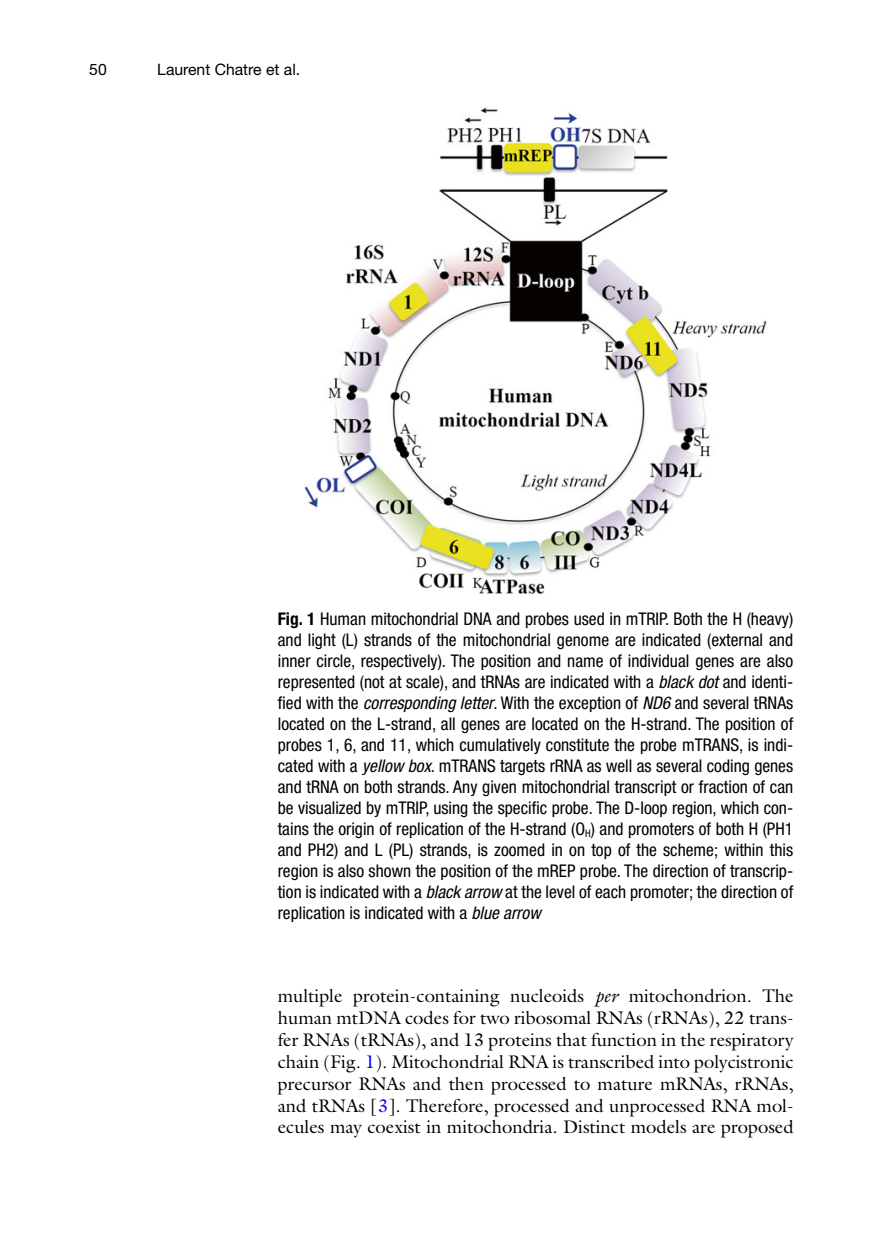
<style>
.page{position:relative;width:883px;height:1260px;background:#fff}
.page>*{position:absolute;margin:0;border:0;box-sizing:border-box;transform-origin:0 0}
.t1{font:18.38px/21.9px "Jkqkhd Galliard";color:#000;text-align:justify}
.t2{font:condensed 17.5px/21px "Bsmqsr Helvetica Neue";color:#000;text-align:justify}
.t3{font:15.75px "Kxgjlp Helvetica Neue";color:#000}
.s1{font-family:"Xphrrb Helvetica Neue";font-weight:700}
.s2{font-family:"Tvlxdd Helvetica Neue";font-style:italic}
.s3{font-family:"Kdxgmm Galliard";font-style:italic}
.s4{color:#0000fa}
</style>
<div class="page">
<img style="left:304px;top:107px;width:462px;height:486px">
<p class="t3" style="left:89px;top:64px;width:19px">50</p>
<p class="t3" style="left:157px;top:64px;width:144px">Laurent Chatre et al.</p>
<p class="t2" style="left:278px;top:610px;width:517px"><span class="s1">Fig. 1</span> Human mitochondrial DNA and probes used in mTRIP. Both the H (heavy) and light (L) strands of the mitochondrial genome are indicated (external and inner circle, respectively). The position and name of individual genes are also represented (not at scale), and tRNAs are indicated with a <span class="s2">black dot</span> and identi&shy;fied with the <span class="s2">corresponding letter</span> . With the exception of <span class="s2">ND6</span> and several tRNAs located on the L-strand, all genes are located on the H-strand. The position of probes 1, 6, and 11, which cumulatively constitute the probe mTRANS, is indi&shy;cated with a <span class="s2">yellow box</span> . mTRANS targets rRNA as well as several coding genes and tRNA on both strands. Any given mitochondrial transcript or fraction of can be visualized by mTRIP, using the specific probe. The D-loop region, which con&shy;tains the origin of replication of the H-strand (O <sub>H</sub> ) and promoters of both H (PH1 and PH2) and L (PL) strands, is zoomed in on top of the scheme; within this region is also shown the position of the mREP probe. The direction of transcrip&shy;tion is indicated with a <span class="s2">black arrow</span> at the level of each promoter; the direction of replication is indicated with a <span class="s2">blue arrow</span></p>
<p class="t1" style="left:278px;top:987px;width:517px">multiple protein- containing nucleoids <span class="s3">per</span> mitochondrion. The human mtDNA codes for two ribosomal RNAs (rRNAs), 22 trans&shy;fer RNAs (tRNAs), and 13 proteins that function in the respiratory chain (Fig. <span class="s4">1</span>). Mitochondrial RNA is transcribed into polycistronic precursor RNAs and then processed to mature mRNAs, rRNAs, and tRNAs [ <span class="s4">3</span>]. Therefore, processed and unprocessed RNA mol&shy;ecules may coexist in mitochondria. Distinct models are proposed</p>
</div>
